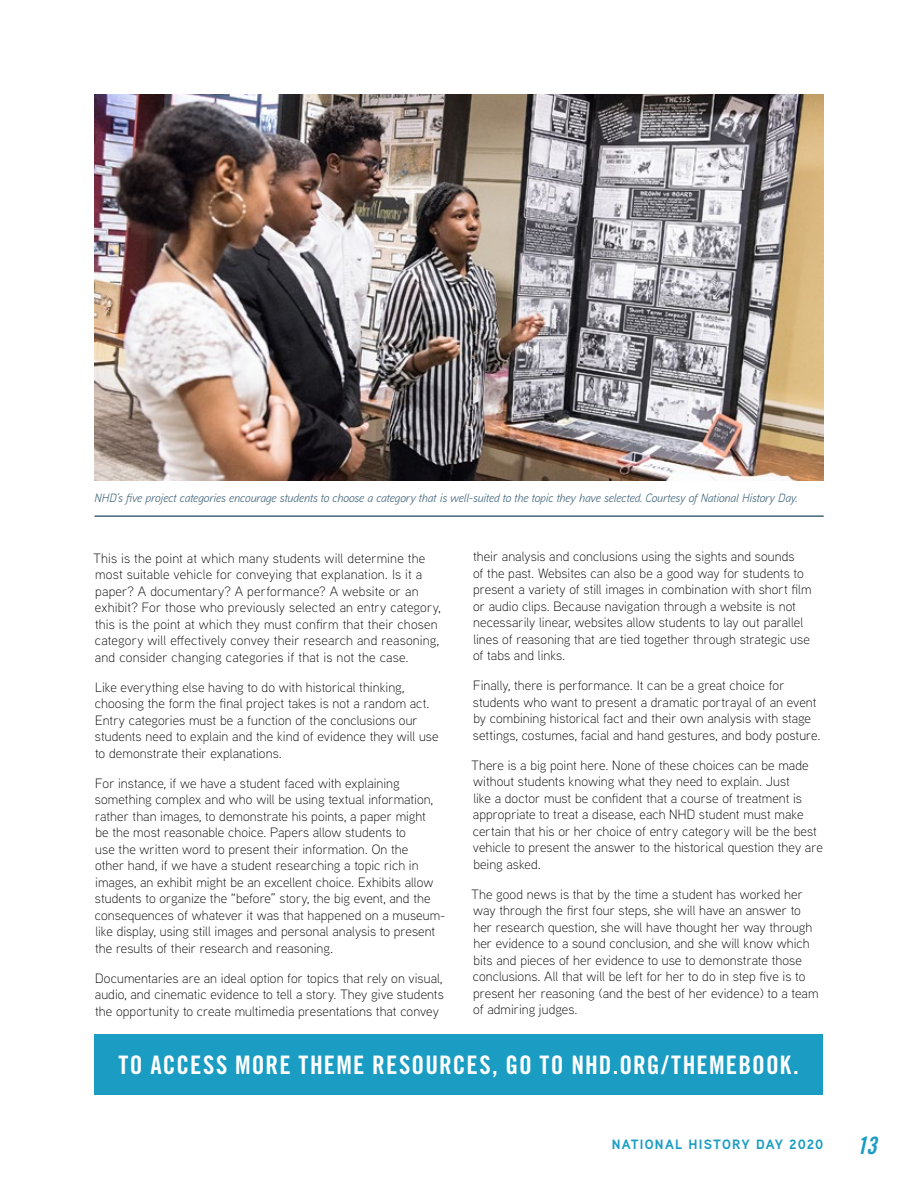
<style>
.page{position:relative;width:918px;height:1188px;background:#fff}
.page>*{position:absolute;margin:0;border:0;box-sizing:border-box;transform-origin:0 0}
.t1{font:25.5px "Trade Gothic LT Std Bd Cn 20";letter-spacing:.045em;color:#fff}
.t2{font:24px "Trade Gothic LT Std Bd Cn 20 Obl";color:#1b9dc3}
.t3{font:300 13.5px/16.5px "Aaux Next";letter-spacing:.005em;color:#000}
.t4{font:700 13.5px "Aaux Next";letter-spacing:.08em;color:#1b9dc3}
.t5{font:italic 12px "Aaux Next";letter-spacing:-.005em;color:#41657b}
</style>
<div class="page">
<img style="left:95px;top:94px;width:729px;height:387px">
<hr style="left:95px;top:515px;width:729px;height:2px;background:#41657b">
<div style="left:94px;top:1035px;width:729px;height:60px;background:#1b9dc3"></div>
<p class="t5" style="left:95px;top:490px;width:705px">NHD’s fve project categories encourage students to choose a category that is well-suited to the topic they have selected. Courtesy ofNational History Day.</p>
<p class="t3" style="left:473px;top:548px;width:340px">their analysis and conclusions using the sights and sounds<br>of the past. Websites can also be a good way for students to present a variety of still images in combination with short flm or audio clips. Because navigation through a website is not necessarily linear, websites allow students to lay out parallel lines of reasoning that are tied together through strategic use of tabs and links.</p>
<p class="t3" style="left:473px;top:677px;width:349px">Finally, there is performance. It can be a great choice for students who want to present a dramatic portrayal of an event by combining historical fact and their own analysis with stage settings, costumes, facial and hand gestures, and body posture.</p>
<p class="t3" style="left:472px;top:756px;width:353px">There is a big point here. None of these choices can be made without students knowing what they need to explain. Just<br>like a doctor must be confdent that a course of treatment is appropriate to treat a disease, each NHD student must make certain that his or her choice of entry category will be the best vehicle to present the answer to the historical question they are being asked.</p>
<p class="t3" style="left:472px;top:885px;width:348px">The good news is that by the time a student has worked her way through the frst four steps, she will have an answer to her research question, she will have thought her way through her evidence to a sound conclusion, and she will know which bits and pieces of her evidence to use to demonstrate those conclusions. All that will be left for her to do in step fve is to present her reasoning (and the best of her evidence) to a team of admiring judges.</p>
<p class="t1" style="left:119px;top:1049px;width:682px">TO ACCESS MORE THEME RESOURCES, GO TO NHD.ORG/THEMEBOOK.</p>
<p class="t3" style="left:94px;top:549px;width:349px">This is the point at which many students will determine the most suitable vehicle for conveying that explanation. Is it a paper? A documentary? A performance? A website or an exhibit? For those who previously selected an entry category, this is the point at which they must confrm that their chosen category will efectively convey their research and reasoning, and consider changing categories if that is not the case.</p>
<p class="t3" style="left:95px;top:678px;width:345px">Like everything else having to do with historical thinking, choosing the form the fnal project takes is not a random act.<br>Entry categories must be a function of the conclusions our students need to explain and the kind of evidence they will use to demonstrate their explanations.</p>
<p class="t3" style="left:95px;top:774px;width:352px">For instance, if we have a student faced with explaining something complex and who will be using textual information, rather than images, to demonstrate his points, a paper might<br>be the most reasonable choice. Papers allow students to<br>use the written word to present their information. On the<br>other hand, if we have a student researching a topic rich in images, an exhibit might be an excellent choice. Exhibits allow students to organize the “before” story, the big event, and the consequences of whatever it was that happened on a museum&shy;like display, using still images and personal analysis to present the results of their research and reasoning.</p>
<p class="t3" style="left:95px;top:969px;width:350px;text-align:justify">Documentaries are an ideal option for topics that rely on visual, audio, and cinematic evidence to tell a story. They give students the opportunity to create multimedia presentations that convey</p>
<p class="t4" style="left:612px;top:1135px;width:213px">NATIONAL HISTORY DAY 2020</p>
<h2 class="t2" style="left:857px;top:1131px;width:22px">13</h2>
</div>
